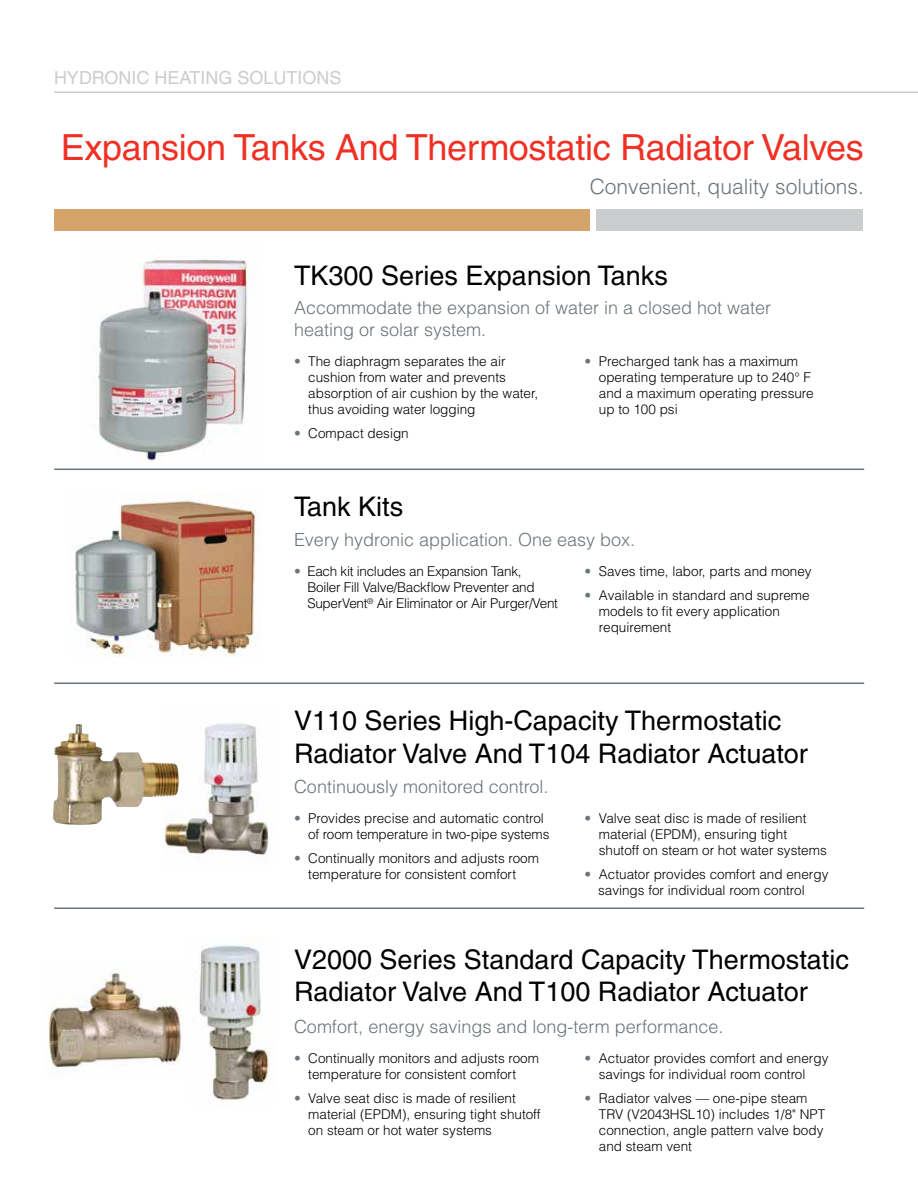
<style>
.page{position:relative;width:918px;height:1188px;background:#fff}
.page>*{position:absolute;margin:0;border:0;box-sizing:border-box;transform-origin:0 0}
.t1{font:36px "Helvetica";letter-spacing:-.01em;color:#ee3124}
.t2{font:27px/32.4px "Helvetica";color:#000}
.t3{font:300 21px "Helvetica";color:#6a747b}
.t4{font:300 18px/21.6px "Helvetica";color:#6a747b}
.t5{font:18px "Helvetica";color:#cbcdce}
.t6{font:300 13.5px/16.2px "Helvetica";color:#000}
.t7{font:300 13.5px/16.2px "Helvetica";letter-spacing:-.02em;color:#000}
.s1{color:#6a747b}
</style>
<div class="page">
<img style="left:98px;top:259px;width:150px;height:202px">
<hr style="left:54px;top:92px;width:864px;height:1px;background:#cbcdce">
<div style="left:55px;top:209px;width:535px;height:22px;background:#d4a46b"></div>
<div style="left:596px;top:209px;width:267px;height:22px;background:#cbcdce"></div>
<hr style="left:54px;top:469px;width:810px;height:1px;background:#6a747b">
<img style="left:48px;top:971px;width:134px;height:97px">
<img style="left:199px;top:945px;width:72px;height:156px">
<img style="left:161px;top:723px;width:108px;height:133px">
<img style="left:53px;top:724px;width:95px;height:101px">
<hr style="left:54px;top:682px;width:810px;height:2px;background:#6a747b">
<hr style="left:54px;top:908px;width:810px;height:1px;background:#6a747b">
<img style="left:69px;top:500px;width:191px;height:157px">
<h3 class="t5" style="left:54px;top:67px;width:289px">HYDRONIC HEATING SOLUTIONS</h3>
<h1 class="t1" style="left:61px;top:126px;width:805px">Expansion Tanks And Thermostatic Radiator Valves</h1>
<h3 class="t3" style="left:590px;top:174px;width:276px">Convenient, quality solutions.</h3>
<h2 class="t2" style="left:294px;top:259px;width:375px">TK300 Series Expansion Tanks</h2>
<h3 class="t4" style="left:294px;top:296px;width:479px">Accommodate the expansion of water in a closed hot water heating or solar system.</h3>
<p class="t6" style="left:308px;top:353px;width:231px;text-indent:-14px"><span class="s1">•</span> The diaphragm separates the air cushion from water and prevents absorption of air cushion by the water, thus avoiding water logging</p>
<p class="t6" style="left:294px;top:425px;width:116px"><span class="s1">•</span> Compact design</p>
<p class="t6" style="left:599px;top:353px;width:216px;text-indent:-14px"><span class="s1">•</span> Precharged tank has a maximum operating temperature up to 240° F and a maximum operating pressure up to 100 psi</p>
<h2 class="t2" style="left:294px;top:490px;width:111px">Tank Kits</h2>
<h3 class="t4" style="left:294px;top:528px;width:343px">Every hydronic application. One easy box.</h3>
<p class="t7" style="left:307px;top:563px;width:252px;text-indent:-13px"><span class="s1">•</span> Each kit includes an Expansion Tank,<br>Boiler Fill Valve/Backflow Preventer and<br>SuperVent<sup>®</sup> Air Eliminator or Air Purger/Vent</p>
<p class="t6" style="left:585px;top:563px;width:229px"><span class="s1">•</span> Saves time, labor, parts and money</p>
<p class="t6" style="left:599px;top:586px;width:212px;text-indent:-14px"><span class="s1">•</span> Available in standard and supreme models to fit every application requirement</p>
<h2 class="t2" style="left:294px;top:704px;width:515px">V110 Series High-Capacity Thermostatic<br>Radiator Valve And T104 Radiator Actuator</h2>
<h3 class="t4" style="left:294px;top:775px;width:256px">Continuously monitored control.</h3>
<p class="t6" style="left:308px;top:810px;width:243px;text-indent:-14px"><span class="s1">•</span> Provides precise and automatic control of room temperature in two-pipe systems</p>
<p class="t6" style="left:308px;top:850px;width:232px;text-indent:-14px"><span class="s1">•</span> Continually monitors and adjusts room temperature for consistent comfort</p>
<p class="t6" style="left:599px;top:810px;width:229px;text-indent:-14px"><span class="s1">•</span> Valve seat disc is made of resilient material (EPDM), ensuring tight shutoff on steam or hot water systems</p>
<p class="t6" style="left:598px;top:866px;width:232px;text-indent:-14px"><span class="s1">•</span> Actuator provides comfort and energy savings for individual room control</p>
<h2 class="t2" style="left:294px;top:943px;width:556px">V2000 Series Standard Capacity Thermostatic<br>Radiator Valve And T100 Radiator Actuator</h2>
<h3 class="t4" style="left:294px;top:1015px;width:431px">Comfort, energy savings and long-term performance.</h3>
<p class="t6" style="left:308px;top:1049px;width:232px;text-indent:-14px"><span class="s1">•</span> Continually monitors and adjusts room temperature for consistent comfort</p>
<p class="t6" style="left:308px;top:1089px;width:234px;text-indent:-14px"><span class="s1">•</span> Valve seat disc is made of resilient material (EPDM), ensuring tight shutoff on steam or hot water systems</p>
<p class="t6" style="left:599px;top:1049px;width:231px;text-indent:-14px"><span class="s1">•</span> Actuator provides comfort and energy savings for individual room control</p>
<p class="t6" style="left:599px;top:1089px;width:228px;text-indent:-14px"><span class="s1">•</span> Radiator valves — one-pipe steam<br>TRV (V2043HSL10) includes 1/8" NPT connection, angle pattern valve body and steam vent</p>
</div>
